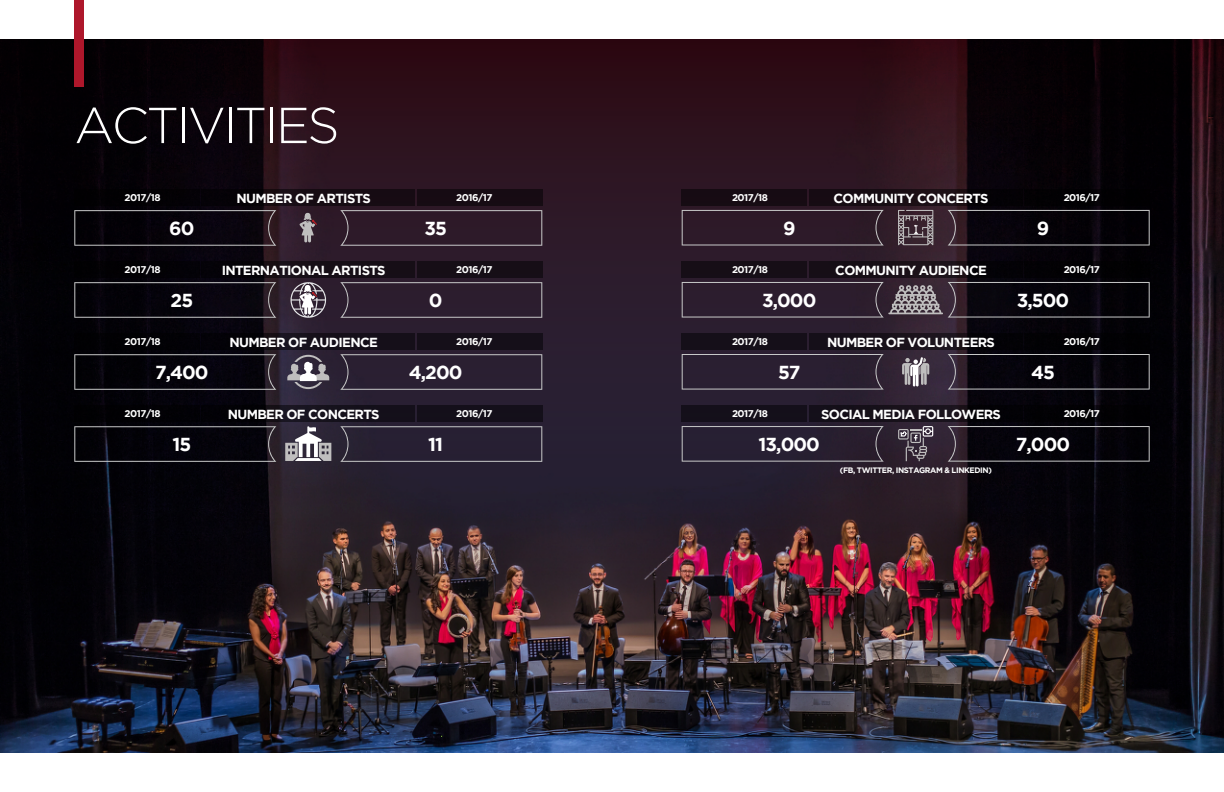
<style>
.page{position:relative;width:1224px;height:792px;background:#fff}
.page>*{position:absolute;margin:0;border:0;box-sizing:border-box;transform-origin:0 0}
.t1{font:300 50.5px "Gotham";letter-spacing:-.05em;color:#fff}
.t2{font:700 18.8px "Gotham";letter-spacing:-.05em;color:#fff}
.t3{font:700 13.1px "Gotham";letter-spacing:-.05em;color:#fff}
.t4{font:700 9.8px "Gotham";letter-spacing:-.05em;color:#fff}
.t5{font:700 7.9px "Gotham";letter-spacing:-.05em;color:#fff}
</style>
<div class="page">
<img style="left:0;top:40px;width:1224px;height:710px">
<div style="left:74px;top:0;width:10px;height:86px;background:#ae172b"></div>
<div style="left:1024px;top:261px;width:126px;height:17px;background:#020103"></div>
<div style="left:682px;top:261px;width:125px;height:17px;background:#160e16"></div>
<div style="left:809px;top:261px;width:214px;height:17px;background:linear-gradient(to right,#1d131c,#09060a)"></div>
<svg style="left:682px;top:282px;width:468px;height:36px;background:#2f2630"></svg>
<svg style="left:948px;top:210px;width:202px;height:36px;background:#151117"></svg>
<svg style="left:682px;top:210px;width:202px;height:36px;background:#362431"></svg>
<div style="left:1024px;top:189px;width:126px;height:17px;background:#010003"></div>
<div style="left:682px;top:189px;width:125px;height:17px;background:#160b13"></div>
<div style="left:809px;top:189px;width:214px;height:17px;background:linear-gradient(to right,#1d0f18,#0a0508)"></div>
<svg style="left:898px;top:210px;width:35px;height:35px"></svg>
<svg style="left:948px;top:354px;width:202px;height:36px;background:#15131a"></svg>
<svg style="left:682px;top:354px;width:202px;height:36px;background:#33293a"></svg>
<div style="left:1024px;top:333px;width:126px;height:17px;background:#010104"></div>
<div style="left:682px;top:333px;width:125px;height:17px;background:#150f19"></div>
<div style="left:809px;top:333px;width:214px;height:17px;background:linear-gradient(to right,#1c141f,#09060b)"></div>
<svg style="left:902px;top:357px;width:27px;height:29px"></svg>
<svg style="left:948px;top:426px;width:202px;height:36px;background:#151219"></svg>
<svg style="left:682px;top:426px;width:202px;height:36px;background:#31293a"></svg>
<div style="left:1024px;top:405px;width:126px;height:17px;background:#010104"></div>
<div style="left:682px;top:405px;width:125px;height:17px;background:#140f1a"></div>
<div style="left:809px;top:405px;width:214px;height:17px;background:linear-gradient(to right,#1b1420,#08050a)"></div>
<svg style="left:898px;top:426px;width:35px;height:35px"></svg>
<svg style="left:285px;top:426px;width:46px;height:35px"></svg>
<svg style="left:340px;top:426px;width:202px;height:36px;background:#312a3c"></svg>
<svg style="left:74px;top:426px;width:202px;height:36px;background:#121017"></svg>
<div style="left:417px;top:405px;width:125px;height:17px;background:#140f1a"></div>
<div style="left:74px;top:405px;width:126px;height:17px;background:#010104"></div>
<svg style="left:201px;top:405px;width:214px;height:17px;background:#0f0c14"></svg>
<svg style="left:287px;top:355px;width:42px;height:34px"></svg>
<svg style="left:340px;top:354px;width:202px;height:36px;background:#33293b"></svg>
<svg style="left:74px;top:354px;width:202px;height:36px;background:#121117"></svg>
<div style="left:417px;top:333px;width:125px;height:17px;background:#150f19"></div>
<div style="left:74px;top:333px;width:126px;height:17px;background:#010104"></div>
<svg style="left:201px;top:333px;width:214px;height:17px;background:#100b14"></svg>
<svg style="left:340px;top:282px;width:202px;height:36px;background:#352737"></svg>
<svg style="left:74px;top:282px;width:202px;height:36px;background:#141119"></svg>
<div style="left:417px;top:261px;width:125px;height:17px;background:#160e16"></div>
<div style="left:74px;top:261px;width:126px;height:17px;background:#020104"></div>
<div style="left:201px;top:261px;width:214px;height:17px;background:linear-gradient(to right,#060408,#1c121b)"></div>
<svg style="left:291px;top:282px;width:35px;height:36px"></svg>
<svg style="left:340px;top:210px;width:202px;height:36px;background:#362432"></svg>
<svg style="left:74px;top:210px;width:202px;height:36px;background:#151017"></svg>
<div style="left:417px;top:189px;width:125px;height:17px;background:#160b13"></div>
<div style="left:74px;top:189px;width:126px;height:17px;background:#020103"></div>
<div style="left:201px;top:189px;width:214px;height:17px;background:linear-gradient(to right,#070308,#1c0e17)"></div>
<svg style="left:300px;top:213px;width:17px;height:29px"></svg>
<h1 class="t1" style="left:74px;top:98px;width:267px">ACTIVITIES</h1>
<p class="t4" style="left:125px;top:192px;width:37px">2017/18</p>
<p class="t3" style="left:236px;top:190px;width:136px">NUMBER OF ARTISTS</p>
<p class="t4" style="left:456px;top:192px;width:38px">2016/17</p>
<h2 class="t2" style="left:169px;top:217px;width:27px">60</h2>
<h2 class="t2" style="left:424px;top:217px;width:24px">35</h2>
<p class="t4" style="left:125px;top:264px;width:37px">2017/18</p>
<p class="t3" style="left:222px;top:263px;width:166px">INTERNATIONAL ARTISTS</p>
<p class="t4" style="left:456px;top:264px;width:38px">2016/17</p>
<h2 class="t2" style="left:171px;top:290px;width:24px">25</h2>
<h2 class="t2" style="left:429px;top:290px;width:15px">0</h2>
<p class="t4" style="left:125px;top:336px;width:37px">2017/18</p>
<p class="t3" style="left:229px;top:335px;width:150px">NUMBER OF AUDIENCE</p>
<p class="t4" style="left:456px;top:336px;width:38px">2016/17</p>
<h2 class="t2" style="left:155px;top:362px;width:55px">7,400</h2>
<h2 class="t2" style="left:409px;top:362px;width:55px">4,200</h2>
<p class="t4" style="left:125px;top:408px;width:37px">2017/18</p>
<p class="t3" style="left:228px;top:407px;width:153px">NUMBER OF CONCERTS</p>
<p class="t4" style="left:456px;top:408px;width:38px">2016/17</p>
<h2 class="t2" style="left:172px;top:434px;width:20px">15</h2>
<h2 class="t2" style="left:428px;top:434px;width:16px">11</h2>
<p class="t4" style="left:732px;top:192px;width:37px">2017/18</p>
<p class="t3" style="left:834px;top:190px;width:156px">COMMUNITY CONCERTS</p>
<p class="t4" style="left:1064px;top:192px;width:38px">2016/17</p>
<h2 class="t2" style="left:783px;top:217px;width:14px">9</h2>
<h2 class="t2" style="left:1037px;top:217px;width:14px">9</h2>
<p class="t4" style="left:732px;top:264px;width:37px">2017/18</p>
<p class="t3" style="left:835px;top:263px;width:153px">COMMUNITY AUDIENCE</p>
<p class="t4" style="left:1064px;top:264px;width:38px">2016/17</p>
<h2 class="t2" style="left:762px;top:290px;width:56px">3,000</h2>
<h2 class="t2" style="left:1017px;top:290px;width:54px">3,500</h2>
<p class="t4" style="left:732px;top:336px;width:37px">2017/18</p>
<p class="t3" style="left:827px;top:335px;width:169px">NUMBER OF VOLUNTEERS</p>
<p class="t4" style="left:1064px;top:336px;width:38px">2016/17</p>
<h2 class="t2" style="left:778px;top:362px;width:24px">57</h2>
<h2 class="t2" style="left:1031px;top:362px;width:25px">45</h2>
<p class="t4" style="left:732px;top:408px;width:37px">2017/18</p>
<p class="t3" style="left:821px;top:407px;width:181px">SOCIAL MEDIA FOLLOWERS</p>
<p class="t4" style="left:1064px;top:408px;width:38px">2016/17</p>
<h2 class="t2" style="left:759px;top:434px;width:63px">13,000</h2>
<h2 class="t2" style="left:1016px;top:434px;width:56px">7,000</h2>
<p class="t5" style="left:840px;top:466px;width:153px">(FB, TWITTER, INSTAGRAM &amp; LINKEDIN)</p>
</div>
